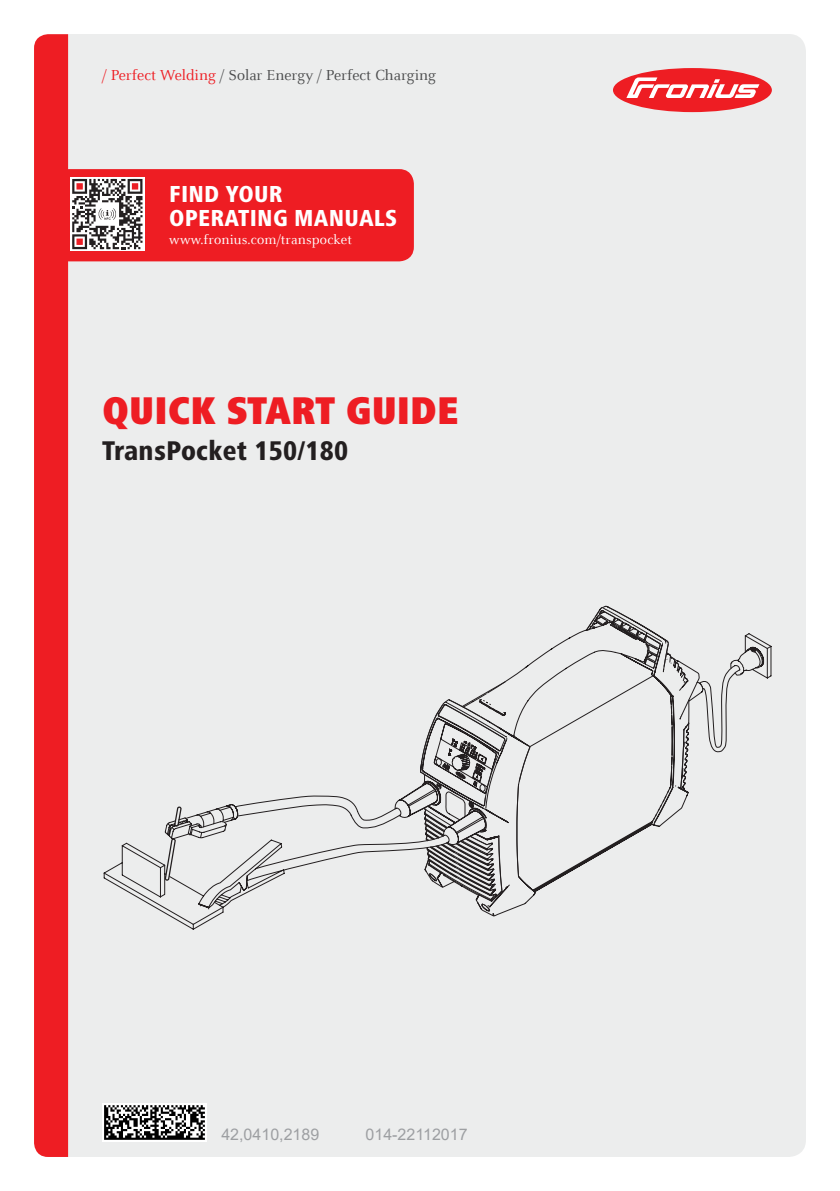
<style>
.page{position:relative;width:840px;height:1191px;background:#fff}
.page>*{position:absolute;margin:0;border:0;box-sizing:border-box;transform-origin:0 0}
.t1{font:900 condensed 40px "Frutiger Next LTW1 G";color:#ee1d23}
.t2{font:800 condensed 28px "Frutiger Next LTW1 G";letter-spacing:.01em;color:#231f20}
.t3{font:800 condensed 24px/24px "Frutiger Next LTW1 G";letter-spacing:.01em;color:#fff}
.t4{font:16px "Celeste Offc Pro";color:#4b4c4d}
.t5{font:16px "Arial";color:#9d9fa2}
.t6{font:14.4px "Celeste Offc Pro";letter-spacing:.01em;color:#fff}
.s1{color:#ee1d23}
</style>
<div class="page">
<div style="left:34px;top:34px;width:771px;height:1123px;background:#eceded;border-radius:17px"></div>
<svg style="left:578px;top:607px;width:78px;height:26px"></svg>
<svg style="left:142px;top:633px;width:628px;height:296px"></svg>
<svg style="left:164px;top:665px;width:576px;height:174px"></svg>
<svg style="left:164px;top:805px;width:18px;height:76px"></svg>
<div style="left:612px;top:68px;width:159px;height:44px;background:#ee1d23;border-radius:50%"></div>
<svg style="left:626px;top:77px;width:133px;height:21px"></svg>
<img style="left:142px;top:1104px;width:64px;height:37px">
<div style="left:54px;top:169px;width:359px;height:92px;background:#ee1d23;border-radius:15px"></div>
<svg style="left:142px;top:177px;width:2px;height:74px"></svg>
<svg style="left:34px;top:34px;width:108px;height:1123px"></svg>
<p class="t4" style="left:102px;top:65px;width:335px"><span class="s1">/ Perfect Welding</span> / Solar Energy / Perfect Charging</p>
<h3 class="t3" style="left:169px;top:182px;width:229px">FIND YOUR<br>OPERATING MANUALS</h3>
<p class="t6" style="left:169px;top:231px;width:184px">www.fronius.com/transpocket</p>
<h1 class="t1" style="left:102px;top:387px;width:358px">QUICK START GUIDE</h1>
<h2 class="t2" style="left:102px;top:434px;width:247px">TransPocket 150/180</h2>
<p class="t5" style="left:221px;top:1123px;width:99px">42,0410,2189</p>
<p class="t5" style="left:365px;top:1123px;width:104px">014-22112017</p>
</div>
